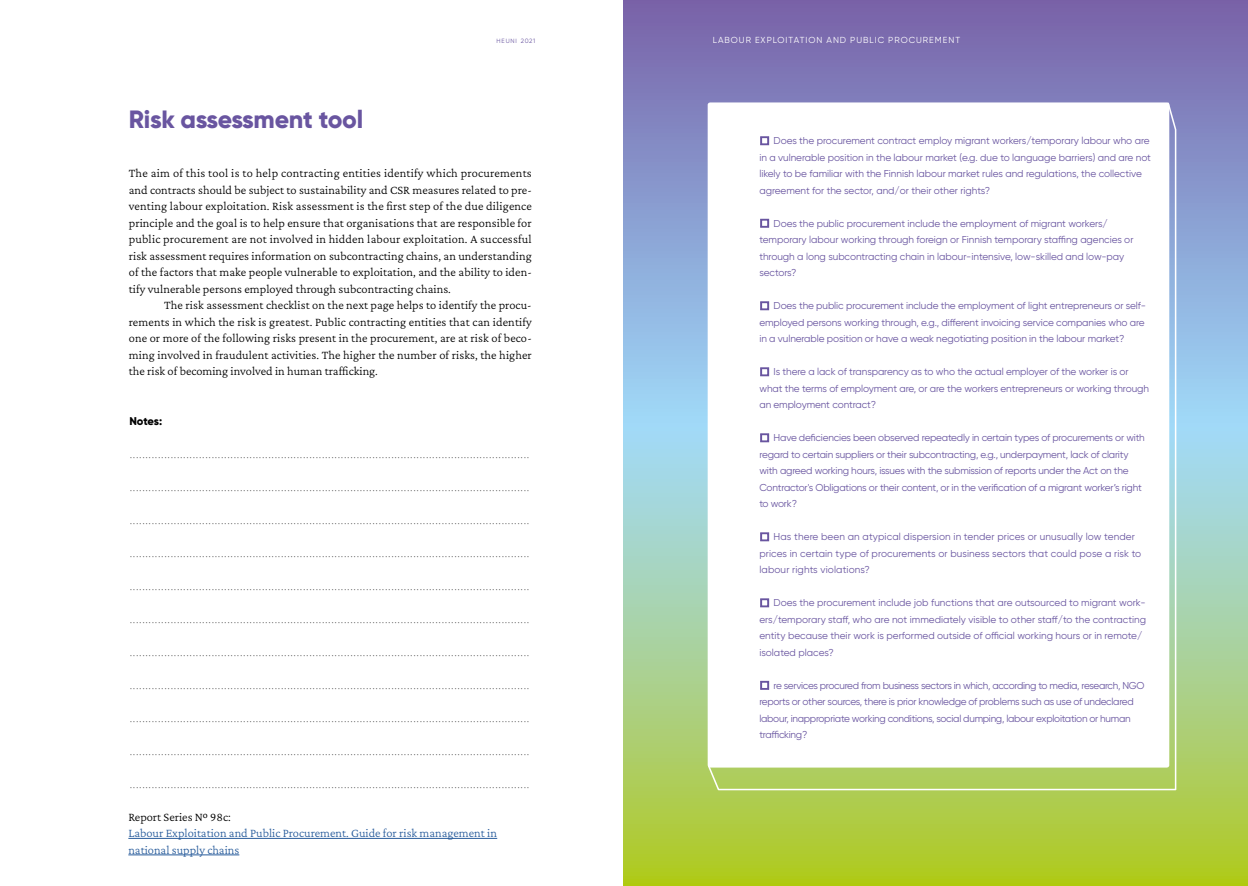
<style>
.page{position:relative;width:1248px;height:886px;background:#fff}
.page>*{position:absolute;margin:0;border:0;box-sizing:border-box;transform-origin:0 0}
.t1{font:800 25px "Gilroy";letter-spacing:-.015em;color:#6955a0}
.t2{font:100 17.5px/33px "Gilroy";color:#000;text-align:justify}
.t3{font:300 12.5px/16.5px "Crimson Pro";color:#000;text-align:justify}
.t4{font:300 12.5px/16.5px "Crimson Pro";color:#275b9b}
.t5{font:800 11.25px "Gilroy";letter-spacing:-.015em;color:#000}
.t6{font:10px/16.5px "Gilroy";letter-spacing:-.01em;color:#6955a0}
.t7{font:10px/16.5px "Gilroy";letter-spacing:-.03em;color:#6955a0}
.t8{font:10px/16.5px "Gilroy";letter-spacing:.01em;color:#6955a0}
.t9{font:8.75px "Gilroy";letter-spacing:.11em;color:#fff}
.t10{font:6.12px "Gilroy";letter-spacing:.145em;color:#6955a0}
.s1{font-size:6.25px}
.s2{font-family:"Source Sans Pro";font-size:17.5px}
</style>
<div class="page">
<svg style="left:624px;top:0;width:623px;height:886px;background:#98ad99"></svg>
<svg style="left:706px;top:100px;width:470px;height:691px;background:#aac88a"></svg>
<div style="left:707px;top:102px;width:462px;height:665px;background:#fff"></div>
<hr style="left:128px;top:838px;width:369px;height:1px;background:#275b9b">
<hr style="left:128px;top:854px;width:111px;height:1px;background:#275b9b">
<h1 class="t1" style="left:129px;top:103px;width:236px">Risk assessment tool</h1>
<p class="t10" style="left:496px;top:37px;width:40px">HEUNI <span class="s1">2021</span></p>
<p class="t9" style="left:712px;top:34px;width:249px">LABOUR EXPLOITATION AND PUBLIC PROCUREMENT</p>
<p class="t3" style="left:129px;top:164px;width:404px">The aim of this tool is to help contracting entities identify which procurements and contracts should be subject to sustainability and CSR measures related to pre&shy;venting labour exploitation. Risk assessment is the first step of the due diligence principle and the goal is to help ensure that organisations that are responsible for public procurement are not involved in hidden labour exploitation. A successful risk assessment requires information on subcontracting chains, an understanding of the factors that make people vulnerable to exploitation, and the ability to iden&shy;tify vulnerable persons employed through subcontracting chains.</p>
<p class="t3" style="left:129px;top:296px;width:404px;text-indent:35px">The risk assessment checklist on the next page helps to identify the procu&shy;rements in which the risk is greatest. Public contracting entities that can identify one or more of the following risks present in the procurement, are at risk of beco&shy;ming involved in fraudulent activities. The higher the number of risks, the higher the risk of becoming involved in human trafficking.</p>
<p class="t5" style="left:129px;top:413px;width:34px">Notes:</p>
<p class="t2" style="left:129px;top:435px;width:402px">............................................................................................................................... ............................................................................................................................... ............................................................................................................................... ............................................................................................................................... ............................................................................................................................... ............................................................................................................................... ............................................................................................................................... ............................................................................................................................... ............................................................................................................................... ............................................................................................................................... ...............................................................................................................................</p>
<p class="t3" style="left:128px;top:808px;width:104px">Report Series № 98c:</p>
<p class="t4" style="left:128px;top:824px;width:370px">Labour Exploitation and Public Procurement. Guide for risk management in national supply chains</p>
<p class="t6" style="left:759px;top:132px;width:393px"><span class="s2">□</span> Does the procurement contract employ migrant workers/temporary labour who are in a vulnerable position in the labour market (e.g. due to language barriers) and are not likely to be familiar with the Finnish labour market rules and regulations, the collective agreement for the sector, and/or their other rights?</p>
<p class="t6" style="left:759px;top:215px;width:375px"><span class="s2">□</span> Does the public procurement include the employment of migrant workers/ temporary labour working through foreign or Finnish temporary staffing agencies or through a long subcontracting chain in labour-intensive, low-skilled and low-pay sectors?</p>
<p class="t6" style="left:759px;top:297px;width:388px"><span class="s2">□</span> Does the public procurement include the employment of light entrepreneurs or self&shy;employed persons working through, e.g., different invoicing service companies who are in a vulnerable position or have a weak negotiating position in the labour market?</p>
<p class="t6" style="left:759px;top:363px;width:391px"><span class="s2">□</span> Is there a lack of transparency as to who the actual employer of the worker is or what the terms of employment are, or are the workers entrepreneurs or working through an employment contract?</p>
<p class="t6" style="left:759px;top:429px;width:387px"><span class="s2">□</span> Have deficiencies been observed repeatedly in certain types of procurements or with regard to certain suppliers or their subcontracting, e.g., underpayment, lack of clarity with agreed working hours, issues with the submission of reports under the Act on the Contractor's Obligations or their content, or in the verification of a migrant worker’s right to work?</p>
<p class="t8" style="left:759px;top:528px;width:383px"><span class="s2">□</span> Has there been an atypical dispersion in tender prices or unusually low tender prices in certain type of procurements or business sectors that could pose a risk to labour rights violations?</p>
<p class="t6" style="left:759px;top:594px;width:388px"><span class="s2">□</span> Does the procurement include job functions that are outsourced to migrant work&shy;ers/temporary staff, who are not immediately visible to other staff/to the contracting entity because their work is performed outside of official working hours or in remote/ isolated places?</p>
<p class="t7" style="left:759px;top:677px;width:386px"><span class="s2">□</span> re services procured from business sectors in which, according to media, research, NGO reports or other sources, there is prior knowledge of problems such as use of undeclared labour, inappropriate working conditions, social dumping, labour exploitation or human trafficking?</p>
</div>
